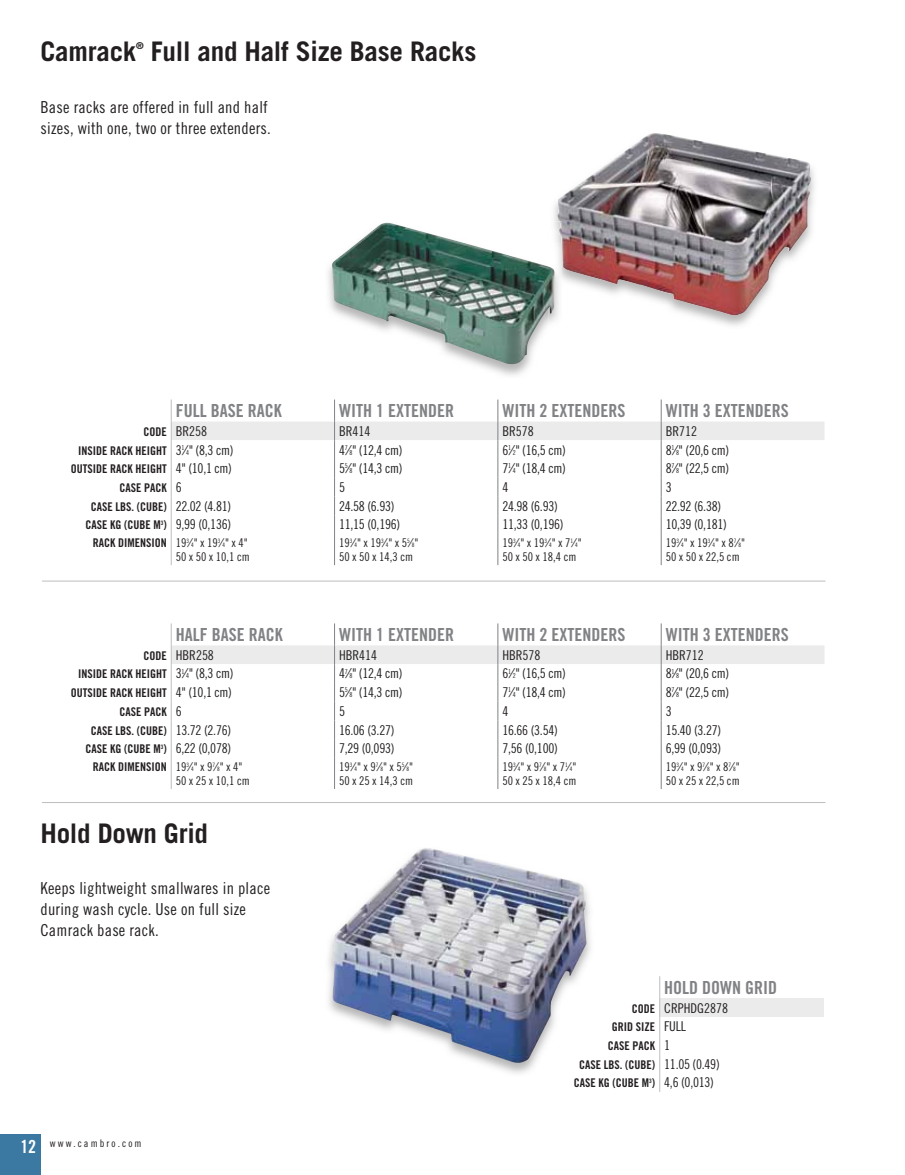
<style>
.page{position:relative;width:905px;height:1175px;background:#fff}
.page>*{position:absolute;margin:0;border:0;box-sizing:border-box;transform-origin:0 0}
.t1{font:700 27px "Trade Gothic";letter-spacing:-.01em;color:#231f20}
.t2{font:18px "Trade Gothic LT Std Bd Cn 20";color:#808285}
.t3{font:18px "Trade Gothic LT Std Bd Cn 20";color:#fff}
.t4{font:16.5px/21px "Trade Gothic LT Std Cn 18";letter-spacing:.015em;color:#231f20}
.t5{font:13.5px "Trade Gothic LT Std Cn 18";letter-spacing:-.02em;color:#231f20}
.t6{font:13.5px "Trade Gothic LT Std Cn 18";color:#231f20}
.t7{font:12px "Trade Gothic LT Std Bd Cn 20";color:#231f20}
.t8{font:12px/13.5px "Trade Gothic LT Std Cn 18";color:#231f20}
.t9{font:10.5px "Trade Gothic LT Std Cn 18";letter-spacing:.2em;color:#231f20}
.t10{font:700 9.45px "Trade Gothic";color:#231f20}
.s1{font-family:"Trade Gothic LT Std Bd Cn 20";font-size:12px}
.s2{font-family:"Trade Gothic LT Std Cn 18";font-size:13.5px}
.s3{font-family:"Trade Gothic LT Std Cn 18";font-size:6.75px}
.s4{font-size:6.75px}
.s5{font-family:"Trade Gothic LT Std Cn 18"}
.s6{font-family:"Trade Gothic LT Std Cn 18";font-size:6px}
.s7{font-size:6px}
</style>
<div class="page">
<img style="left:554px;top:133px;width:261px;height:193px">
<img style="left:557px;top:134px;width:252px;height:181px">
<hr style="left:42px;top:580px;width:783px;height:1px;background:#bcbec0">
<hr style="left:42px;top:802px;width:783px;height:1px;background:#bcbec0">
<img style="left:328px;top:891px;width:263px;height:183px">
<img style="left:332px;top:848px;width:254px;height:216px">
<img style="left:551px;top:221px;width:11px;height:105px">
<img style="left:558px;top:221px;width:4px;height:27px">
<img style="left:332px;top:223px;width:222px;height:141px">
<div style="left:0;top:1134px;width:40px;height:40px;background:#3b79a2"></div>
<hr style="left:334px;top:534px;width:1px;height:31px;background:#808285">
<hr style="left:497px;top:534px;width:1px;height:31px;background:#808285">
<hr style="left:661px;top:534px;width:1px;height:31px;background:#808285">
<hr style="left:171px;top:534px;width:1px;height:31px;background:#bcbec0">
<svg style="left:171px;top:399px;width:653px;height:135px"></svg>
<hr style="left:334px;top:758px;width:1px;height:31px;background:#808285">
<hr style="left:497px;top:758px;width:1px;height:31px;background:#808285">
<hr style="left:661px;top:758px;width:1px;height:31px;background:#808285">
<hr style="left:171px;top:758px;width:1px;height:31px;background:#bcbec0">
<svg style="left:171px;top:623px;width:653px;height:135px"></svg>
<div style="left:659px;top:998px;width:165px;height:19px;background:#ebebec"></div>
<svg style="left:659px;top:976px;width:1px;height:116px"></svg>
<h1 class="t1" style="left:40px;top:35px;width:97px">Camrack</h1>
<p class="t10" style="left:136px;top:39px;width:9px">®</p>
<h1 class="t1" style="left:151px;top:35px;width:327px">Full and Half Size Base Racks</h1>
<h3 class="t4" style="left:40px;top:97px;width:232px">Base racks are offered in full and half sizes, with one, two or three extenders.</h3>
<h2 class="t2" style="left:176px;top:400px;width:107px">FULL BASE RACK</h2>
<h2 class="t2" style="left:339px;top:400px;width:116px">WITH 1 EXTENDER</h2>
<h2 class="t2" style="left:502px;top:400px;width:124px">WITH 2 EXTENDERS</h2>
<h2 class="t2" style="left:665px;top:400px;width:124px">WITH 3 EXTENDERS</h2>
<p class="t5" style="left:143px;top:423px;width:65px"><span class="s1">CODE</span> BR258</p>
<p class="t5" style="left:339px;top:423px;width:33px">BR414</p>
<p class="t5" style="left:502px;top:423px;width:33px">BR578</p>
<p class="t5" style="left:665px;top:423px;width:33px">BR712</p>
<p class="t7" style="left:78px;top:443px;width:157px">INSIDE RACK HEIGHT <span class="s2">3</span><sup>1</sup><span class="s2">⁄</span><span class="s3">4</span><span class="s2">" (8,3 cm)</span></p>
<p class="t5" style="left:339px;top:442px;width:65px">4<sup>7</sup>⁄<span class="s4">8</span>" (12,4 cm)</p>
<p class="t5" style="left:502px;top:442px;width:65px">6<sup>1</sup>⁄<span class="s4">2</span>" (16,5 cm)</p>
<p class="t5" style="left:665px;top:442px;width:65px">8<sup>1</sup>⁄<span class="s4">8</span>" (20,6 cm)</p>
<p class="t7" style="left:71px;top:461px;width:163px">OUTSIDE RACK HEIGHT <span class="s2">4" (10,1 cm)</span></p>
<p class="t5" style="left:339px;top:460px;width:65px">5<sup>5</sup>⁄<span class="s4">8</span>" (14,3 cm)</p>
<p class="t5" style="left:502px;top:460px;width:65px">7<sup>1</sup>⁄<span class="s4">4</span>" (18,4 cm)</p>
<p class="t5" style="left:665px;top:460px;width:65px">8<sup>7</sup>⁄<span class="s4">8</span>" (22,5 cm)</p>
<p class="t7" style="left:119px;top:480px;width:64px">CASE PACK <span class="s2">6</span></p>
<p class="t5" style="left:339px;top:479px;width:7px">5</p>
<p class="t5" style="left:502px;top:479px;width:7px">4</p>
<p class="t5" style="left:665px;top:479px;width:7px">3</p>
<p class="t7" style="left:91px;top:499px;width:142px">CASE LBS. (CUBE) <span class="s2">22.02 (4.81)</span></p>
<p class="t5" style="left:339px;top:498px;width:57px">24.58 (6.93)</p>
<p class="t5" style="left:502px;top:498px;width:57px">24.98 (6.93)</p>
<p class="t5" style="left:665px;top:498px;width:57px">22.92 (6.38)</p>
<p class="t7" style="left:85px;top:518px;width:147px">CASE KG (CUBE M<sup>3</sup>) <span class="s2">9,99 (0,136)</span></p>
<p class="t5" style="left:339px;top:516px;width:63px">11,15 (0,196)</p>
<p class="t5" style="left:502px;top:516px;width:63px">11,33 (0,196)</p>
<p class="t5" style="left:665px;top:516px;width:63px">10,39 (0,181)</p>
<p class="t7" style="left:93px;top:535px;width:156px">RACK DIMENSION <span class="s5">19</span><sup>3</sup><span class="s5">⁄</span><span class="s6">4</span><span class="s5">" x 19</span><sup>3</sup><span class="s5">⁄</span><span class="s6">4</span><span class="s5">" x 4"</span></p>
<p class="t8" style="left:176px;top:549px;width:75px">50 x 50 x 10,1 cm</p>
<p class="t8" style="left:339px;top:536px;width:81px">19<sup>3</sup>⁄<span class="s7">4</span>" x 19<sup>3</sup>⁄<span class="s7">4</span>" x 5<sup>5</sup>⁄<span class="s7">8</span>"<br>50 x 50 x 14,3 cm</p>
<p class="t8" style="left:502px;top:536px;width:81px">19<sup>3</sup>⁄<span class="s7">4</span>" x 19<sup>3</sup>⁄<span class="s7">4</span>" x 7<sup>1</sup>⁄<span class="s7">4</span>"<br>50 x 50 x 18,4 cm</p>
<p class="t8" style="left:665px;top:536px;width:81px">19<sup>3</sup>⁄<span class="s7">4</span>" x 19<sup>3</sup>⁄<span class="s7">4</span>" x 8<sup>7</sup>⁄<span class="s7">8</span>"<br>50 x 50 x 22,5 cm</p>
<h2 class="t2" style="left:176px;top:623px;width:108px">HALF BASE RACK</h2>
<h2 class="t2" style="left:339px;top:623px;width:116px">WITH 1 EXTENDER</h2>
<h2 class="t2" style="left:502px;top:623px;width:124px">WITH 2 EXTENDERS</h2>
<h2 class="t2" style="left:665px;top:623px;width:124px">WITH 3 EXTENDERS</h2>
<p class="t5" style="left:143px;top:647px;width:72px"><span class="s1">CODE</span> HBR258</p>
<p class="t5" style="left:339px;top:647px;width:40px">HBR414</p>
<p class="t5" style="left:502px;top:647px;width:40px">HBR578</p>
<p class="t5" style="left:665px;top:647px;width:40px">HBR712</p>
<p class="t7" style="left:78px;top:667px;width:157px">INSIDE RACK HEIGHT <span class="s2">3</span><sup>1</sup><span class="s2">⁄</span><span class="s3">4</span><span class="s2">" (8,3 cm)</span></p>
<p class="t5" style="left:339px;top:665px;width:65px">4<sup>7</sup>⁄<span class="s4">8</span>" (12,4 cm)</p>
<p class="t5" style="left:502px;top:665px;width:65px">6<sup>1</sup>⁄<span class="s4">2</span>" (16,5 cm)</p>
<p class="t5" style="left:665px;top:665px;width:65px">8<sup>1</sup>⁄<span class="s4">8</span>" (20,6 cm)</p>
<p class="t7" style="left:71px;top:685px;width:163px">OUTSIDE RACK HEIGHT <span class="s2">4" (10,1 cm)</span></p>
<p class="t5" style="left:339px;top:684px;width:65px">5<sup>5</sup>⁄<span class="s4">8</span>" (14,3 cm)</p>
<p class="t5" style="left:502px;top:684px;width:65px">7<sup>1</sup>⁄<span class="s4">4</span>" (18,4 cm)</p>
<p class="t5" style="left:665px;top:684px;width:65px">8<sup>7</sup>⁄<span class="s4">8</span>" (22,5 cm)</p>
<p class="t7" style="left:119px;top:704px;width:64px">CASE PACK <span class="s2">6</span></p>
<p class="t5" style="left:339px;top:703px;width:7px">5</p>
<p class="t5" style="left:502px;top:703px;width:7px">4</p>
<p class="t5" style="left:665px;top:703px;width:7px">3</p>
<p class="t7" style="left:91px;top:723px;width:142px">CASE LBS. (CUBE) <span class="s2">13.72 (2.76)</span></p>
<p class="t5" style="left:339px;top:722px;width:57px">16.06 (3.27)</p>
<p class="t5" style="left:502px;top:722px;width:57px">16.66 (3.54)</p>
<p class="t5" style="left:665px;top:722px;width:57px">15.40 (3.27)</p>
<p class="t7" style="left:85px;top:741px;width:147px">CASE KG (CUBE M<sup>3</sup>) <span class="s2">6,22 (0,078)</span></p>
<p class="t5" style="left:339px;top:740px;width:57px">7,29 (0,093)</p>
<p class="t5" style="left:502px;top:740px;width:57px">7,56 (0,100)</p>
<p class="t5" style="left:665px;top:740px;width:57px">6,99 (0,093)</p>
<p class="t7" style="left:93px;top:759px;width:151px">RACK DIMENSION <span class="s5">19</span><sup>3</sup><span class="s5">⁄</span><span class="s6">4</span><span class="s5">" x 9</span><sup>7</sup><span class="s5">⁄</span><span class="s6">8</span><span class="s5">" x 4"</span></p>
<p class="t8" style="left:176px;top:773px;width:75px">50 x 25 x 10,1 cm</p>
<p class="t8" style="left:339px;top:760px;width:75px">19<sup>3</sup>⁄<span class="s7">4</span>" x 9<sup>7</sup>⁄<span class="s7">8</span>" x 5<sup>5</sup>⁄<span class="s7">8</span>"<br>50 x 25 x 14,3 cm</p>
<p class="t8" style="left:502px;top:760px;width:75px">19<sup>3</sup>⁄<span class="s7">4</span>" x 9<sup>7</sup>⁄<span class="s7">8</span>" x 7<sup>1</sup>⁄<span class="s7">4</span>"<br>50 x 25 x 18,4 cm</p>
<p class="t8" style="left:665px;top:760px;width:75px">19<sup>3</sup>⁄<span class="s7">4</span>" x 9<sup>7</sup>⁄<span class="s7">8</span>" x 8<sup>7</sup>⁄<span class="s7">8</span>"<br>50 x 25 x 22,5 cm</p>
<h1 class="t1" style="left:40px;top:816px;width:169px">Hold Down Grid</h1>
<h3 class="t4" style="left:40px;top:877px;width:231px">Keeps lightweight smallwares in place during wash cycle. Use on full size<br>Camrack base rack.</h3>
<h2 class="t3" style="left:20px;top:1135px;width:17px">12</h2>
<p class="t9" style="left:50px;top:1136px;width:93px">www.cambro.com</p>
<h2 class="t2" style="left:664px;top:976px;width:115px">HOLD DOWN GRID</h2>
<p class="t6" style="left:632px;top:999px;width:98px"><span class="s1">CODE</span> CRPHDG2878</p>
<p class="t7" style="left:612px;top:1019px;width:75px">GRID SIZE <span class="s2">FULL</span></p>
<p class="t7" style="left:608px;top:1038px;width:64px">CASE PACK <span class="s2">1</span></p>
<p class="t7" style="left:579px;top:1057px;width:142px">CASE LBS. (CUBE) <span class="s2">11.05 (0.49)</span></p>
<p class="t7" style="left:574px;top:1075px;width:142px">CASE KG (CUBE M<sup>3</sup>) <span class="s2">4,6 (0,013)</span></p>
</div>
